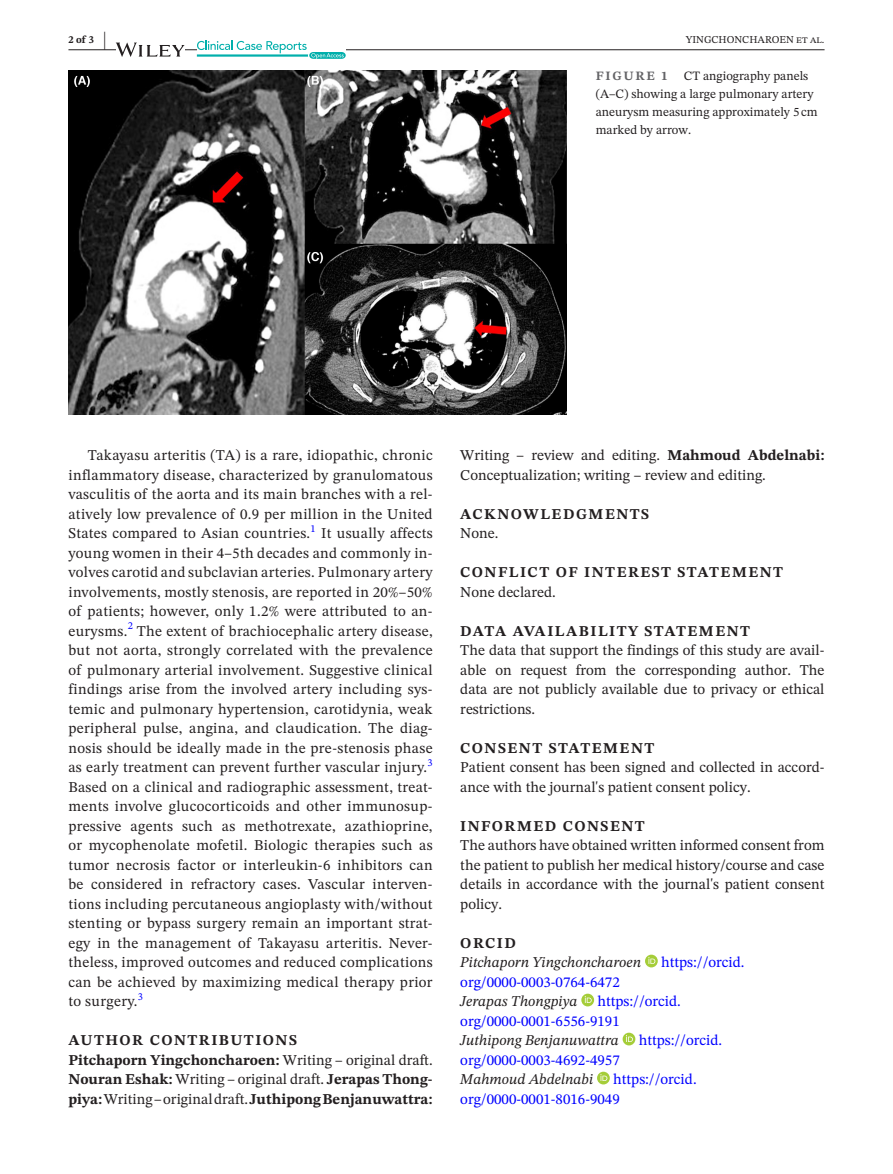
<style>
.page{position:relative;width:893px;height:1174px;background:#fff}
.page>*{position:absolute;margin:0;border:0;box-sizing:border-box;transform-origin:0 0}
.t1{font:15px/19.5px "STIX Two Text";color:#231f20;text-align:justify}
.t2{font:700 15px/19.5px "STIX Two Text";color:#231f20}
.t3{font:15px/19.5px "STIX Two Text";color:#00f}
.t4{font:700 15px "STIX Two Text";letter-spacing:.09em;color:#231f20}
.t5{font:italic 15px "STIX Two Text";color:#231f20}
.t6{font:12.75px/18px "STIX Two Text";color:#231f20}
.t7{font:700 12.75px "STIX Two Text";letter-spacing:.14em;color:#636366}
.t8{font:10.5px "STIX Two Text";color:#231f20}
.t9{font:700 10.5px "STIX Two Text";color:#231f20}
.t10{font:10.5px "STIX Two Text";color:#00f}
.s1{font-size:21px}
.s2{font-weight:400}
.s3{font-weight:700}
</style>
<div class="page">
<hr style="left:68px;top:49px;width:756px;height:1px;background:#231f20">
<svg style="left:116px;top:43px;width:69px;height:14px"></svg>
<svg style="left:197px;top:41px;width:149px;height:18px"></svg>
<svg style="left:645px;top:954px;width:13px;height:13px"></svg>
<svg style="left:648px;top:957px;width:7px;height:7px"></svg>
<svg style="left:581px;top:993px;width:13px;height:13px"></svg>
<svg style="left:585px;top:996px;width:7px;height:7px"></svg>
<div style="left:623px;top:1032px;width:12px;height:13px;background:#a5cd39;border-radius:50%"></div>
<svg style="left:626px;top:1035px;width:7px;height:7px"></svg>
<svg style="left:597px;top:1071px;width:13px;height:13px"></svg>
<svg style="left:600px;top:1074px;width:7px;height:7px"></svg>
<img style="left:68px;top:70px;width:498px;height:345px">
<p class="t9" style="left:68px;top:32px;width:39px">2 of 3 <span class="s1">|</span></p>
<p class="t8" style="left:686px;top:32px;width:140px">YINGCHONCHAROEN et al.</p>
<p class="t6" style="left:596px;top:66px;width:223px;text-indent:88px">CT angiography panels (A–C) showing a large pulmonary artery aneurysm measuring approximately 5 cm marked by arrow.</p>
<p class="t7" style="left:596px;top:66px;width:73px">FIGURE 1</p>
<p class="t1" style="left:68px;top:445px;width:366px;text-indent:20px">Takayasu arteritis (TA) is a rare, idiopathic, chronic inflammatory disease, characterized by granulomatous vasculitis of the aorta and its main branches with a rel&shy;atively low prevalence of 0.9 per million in the United States compared to Asian countries.</p>
<p class="t10" style="left:311px;top:520px;width:7px">1</p>
<p class="t1" style="left:68px;top:523px;width:366px;text-indent:253px">It usually affects young women in their 4–5th decades and commonly in&shy;volves carotid and subclavian arteries. Pulmonary artery involvements, mostly stenosis, are reported in 20%–50% of patients; however, only 1.2% were attributed to an&shy;eurysms.</p>
<p class="t10" style="left:128px;top:618px;width:7px">2</p>
<p class="t1" style="left:68px;top:621px;width:366px;text-indent:68px">The extent of brachiocephalic artery disease, but not aorta, strongly correlated with the prevalence of pulmonary arterial involvement. Suggestive clinical findings arise from the involved artery including sys&shy;temic and pulmonary hypertension, carotidynia, weak peripheral pulse, angina, and claudication. The diag&shy;nosis should be ideally made in the pre-stenosis phase as early treatment can prevent further vascular injury.</p>
<p class="t10" style="left:427px;top:754px;width:7px">3</p>
<p class="t1" style="left:68px;top:777px;width:366px">Based on a clinical and radiographic assessment, treat&shy;ments involve glucocorticoids and other immunosup&shy;pressive agents such as methotrexate, azathioprine, or mycophenolate mofetil. Biologic therapies such as tumor necrosis factor or interleukin-6 inhibitors can be considered in refractory cases. Vascular interven&shy;tions including percutaneous angioplasty with/without stenting or bypass surgery remain an important strat&shy;egy in the management of Takayasu arteritis. Never&shy;theless, improved outcomes and reduced complications can be achieved by maximizing medical therapy prior to surgery.</p>
<p class="t10" style="left:138px;top:988px;width:7px">3</p>
<p class="t2" style="left:68px;top:1031px;width:366px">AUTHOR CONTRIBUTIONS<br>Pitchaporn Yingchoncharoen: <span class="s2">Writing – original draft.<br></span>Nouran Eshak: <span class="s2">Writing – original draft.</span> Jerapas Thong&shy;piya: <span class="s2">Writing – original draft.</span> Juthipong Benjanuwattra:</p>
<p class="t1" style="left:460px;top:445px;width:366px">Writing – review and editing. <span class="s3">Mahmoud Abdelnabi:<br></span>Conceptualization; writing – review and editing.</p>
<p class="t4" style="left:460px;top:503px;width:190px">ACKNOWLEDGMENTS</p>
<p class="t1" style="left:460px;top:523px;width:40px">None.</p>
<p class="t4" style="left:460px;top:561px;width:324px">CONFLICT OF INTEREST STATEMENT</p>
<p class="t1" style="left:460px;top:582px;width:97px">None declared.</p>
<p class="t4" style="left:460px;top:620px;width:291px">DATA AVAILABILITY STATEMENT</p>
<p class="t1" style="left:460px;top:640px;width:366px">The data that support the findings of this study are avail&shy;able on request from the corresponding author. The data are not publicly available due to privacy or ethical restrictions.</p>
<p class="t4" style="left:460px;top:737px;width:195px">CONSENT STATEMENT</p>
<p class="t1" style="left:460px;top:757px;width:366px">Patient consent has been signed and collected in accord&shy;ance with the journal's patient consent policy.</p>
<p class="t4" style="left:460px;top:815px;width:186px">INFORMED CONSENT</p>
<p class="t1" style="left:460px;top:835px;width:366px">The authors have obtained written informed consent from the patient to publish her medical history/course and case details in accordance with the journal's patient consent policy.</p>
<p class="t4" style="left:460px;top:932px;width:57px">ORCID</p>
<p class="t5" style="left:460px;top:951px;width:182px">Pitchaporn Yingchoncharoen</p>
<p class="t3" style="left:661px;top:952px;width:85px">https://orcid.</p>
<p class="t3" style="left:460px;top:972px;width:161px">org/0000-0003-0764-6472</p>
<p class="t5" style="left:460px;top:990px;width:119px">Jerapas Thongpiya</p>
<p class="t3" style="left:460px;top:991px;width:222px;text-indent:137px">https://orcid. org/0000-0001-6556-9191</p>
<p class="t5" style="left:460px;top:1029px;width:160px">Juthipong Benjanuwattra</p>
<p class="t3" style="left:639px;top:1030px;width:85px">https://orcid.</p>
<p class="t3" style="left:460px;top:1050px;width:161px">org/0000-0003-4692-4957</p>
<p class="t5" style="left:460px;top:1068px;width:134px">Mahmoud Abdelnabi</p>
<p class="t3" style="left:460px;top:1069px;width:238px;text-indent:153px">https://orcid. org/0000-0001-8016-9049</p>
</div>
